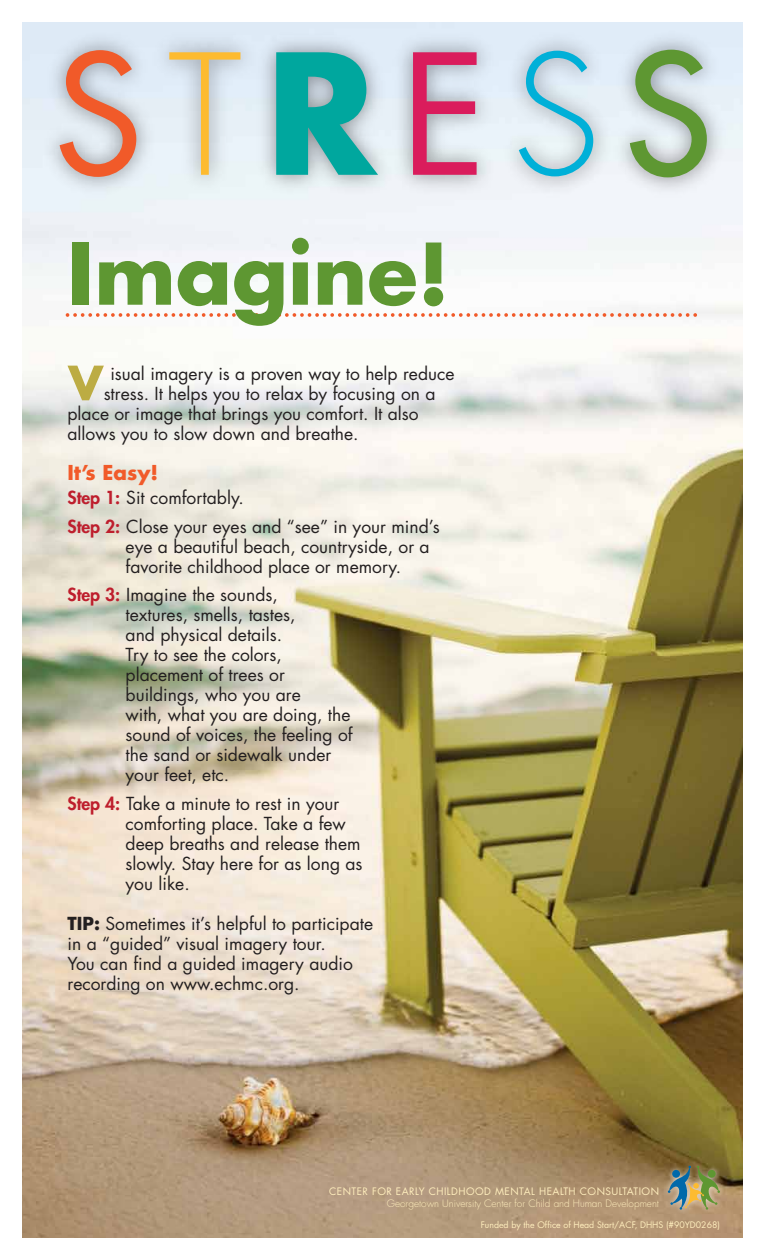
<style>
.page{position:relative;width:765px;height:1260px;background:#fff}
.page>*{position:absolute;margin:0;border:0;box-sizing:border-box;transform-origin:0 0}
.t1{font:162.5px "Futura";color:#f15a29}
.t2{font:700 82.5px "Futura";color:#5e9732}
.t3{font:700 20px "Futura";color:#f15a29}
.t4{font:17.5px/20px "Futura";color:#231f20}
.t5{font:300 10px "Futura";color:#ffeebd}
.t6{font:10px "Futura";letter-spacing:.05em;color:#ffeebd}
.t7{font:8.75px "Futura";color:#ffeebd}
.s1{font-weight:300;color:#fdbb30}
.s2{font-weight:700;color:#00a79e}
.s3{color:#da1c5c}
.s4{font-weight:300;color:#00b0d8}
.s5{color:#5e9732}
.s6{font-weight:800;color:#be1e2d}
.s7{font-weight:700}
</style>
<div class="page">
<img style="left:22px;top:269px;width:720px;height:969px">
<img style="left:623px;top:1121px;width:120px;height:117px">
<svg style="left:668px;top:1166px;width:52px;height:44px;background:#898f6b"></svg>
<svg style="left:68px;top:313px;width:630px;height:4px"></svg>
<svg style="left:68px;top:366px;width:36px;height:34px"></svg>
<h1 class="t1" style="left:53px;top:3px;width:660px">S<span class="s1">T</span><span class="s2">R</span><span class="s3">E</span><span class="s4">S</span><span class="s5">S</span></h1>
<h1 class="t2" style="left:68px;top:216px;width:383px">Imagine!</h1>
<p class="t4" style="left:110px;top:363px;width:346px">isual imagery is a proven way to help reduce</p>
<p class="t4" style="left:104px;top:383px;width:333px">stress. It helps you to relax by focusing on a</p>
<p class="t4" style="left:68px;top:403px;width:353px">place or image that brings you comfort. It also</p>
<p class="t4" style="left:68px;top:423px;width:293px">allows you to slow down and breathe.</p>
<p class="t3" style="left:68px;top:459px;width:92px">It’s Easy!</p>
<p class="t4" style="left:68px;top:483px;width:374px;line-height:28.8px"><span class="s6">Step 1:</span> Sit comfortably.<br><span class="s6">Step 2:</span> Close your eyes and “see” in your mind’s</p>
<p class="t4" style="left:126px;top:536px;width:306px">eye a beautiful beach, countryside, or a favorite childhood place or memory.</p>
<p class="t4" style="left:126px;top:585px;width:229px;text-indent:-58px"><span class="s6">Step 3:</span> Imagine the sounds,<br>textures, smells, tastes,<br>and physical details.<br>Try to see the colors, placement of trees or buildings, who you are<br>with, what you are doing, the sound of voices, the feeling of the sand or sidewalk under your feet, etc.</p>
<p class="t4" style="left:126px;top:793px;width:239px;text-indent:-58px"><span class="s6">Step 4:</span> Take a minute to rest in your comforting place. Take a few deep breaths and release them slowly. Stay here for as long as you like.</p>
<p class="t4" style="left:68px;top:913px;width:307px"><span class="s7">TIP:</span> Sometimes it’s helpful to participate in a “guided” visual imagery tour.<br>You can find a guided imagery audio recording on www.echmc.org.</p>
<p class="t6" style="left:329px;top:1185px;width:331px">CENTER FOR EARLY CHILDHOOD MENTAL HEALTH CONSULTATION</p>
<p class="t5" style="left:387px;top:1197px;width:274px">Georgetown University Center for Child and Human Development</p>
<p class="t7" style="left:481px;top:1219px;width:241px">Funded by the Office of Head Start/ACF, DHHS (#90YD0268)</p>
</div>
